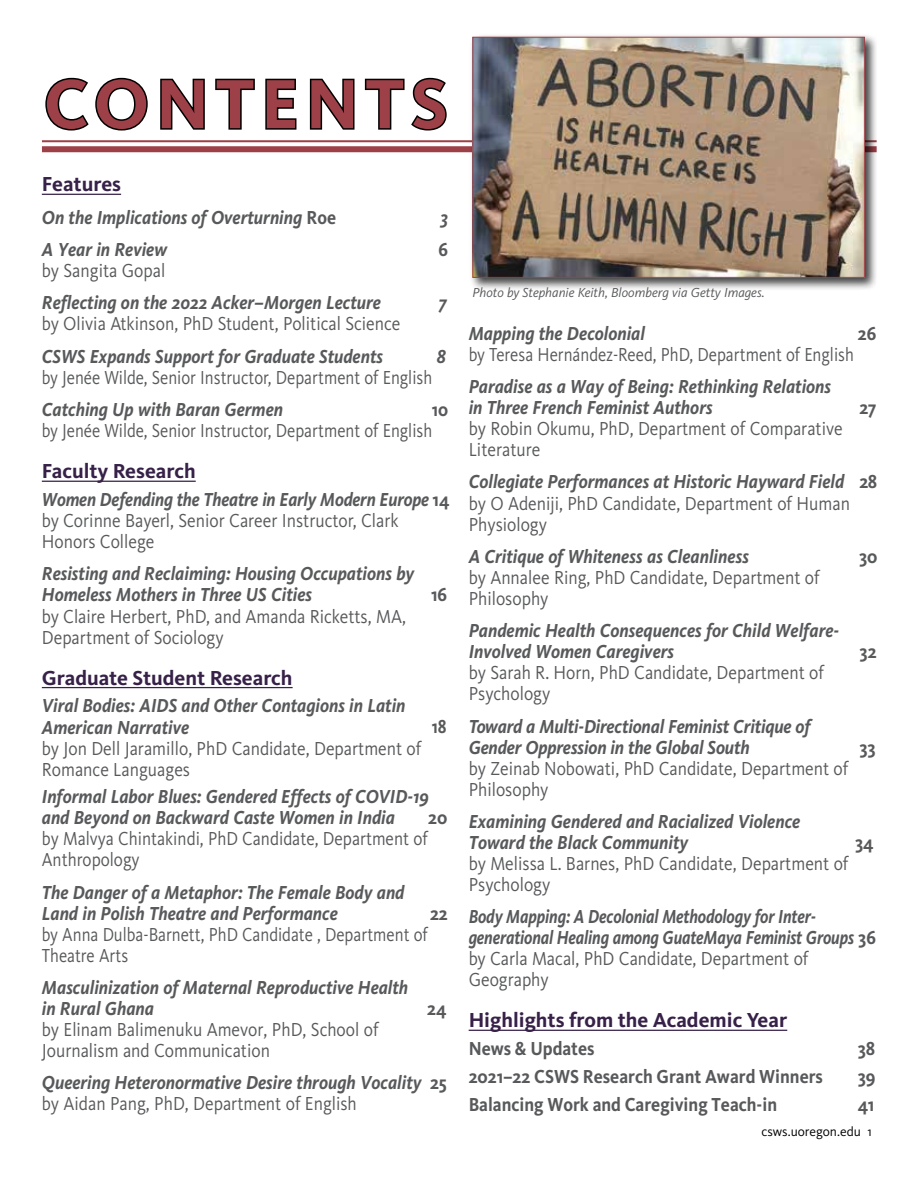
<style>
.page{position:relative;width:918px;height:1188px;background:#fff}
.page>*{position:absolute;margin:0;border:0;box-sizing:border-box;transform-origin:0 0}
.t1{font:700 72px "Kievit Pro";letter-spacing:.09em;color:#9e4047}
.t2{font:700 21px "Kievit Pro";color:#372148}
.t3{font:italic 700 19.5px/21px "Kievit Pro";color:#58595b;scale:.9 1}
.t4{font:19.5px/21px "Kievit Pro";color:#58595b;scale:.9 1}
.t5{font:19.5px/21px "Kievit Pro";color:#58595b;scale:.86 1}
.t6{font:italic 700 19.5px/21px "Kievit Pro";color:#58595b;scale:.83 1}
.t7{font:700 19.5px "Kievit Pro";color:#58595b;scale:.9 1}
.t8{font:19.5px/21px "Kievit Pro";color:#58595b;scale:.88 1}
.t9{font:700 19.5px "Kievit Pro";color:#58595b;scale:.88 1}
.t10{font:700 19.5px "Kievit Pro";color:#58595b;scale:.84 1}
.t11{font:italic 700 19.5px "Kievit Pro";color:#58595b;scale:.88 1}
.t12{font:italic 13.5px "Kievit Pro";color:#58595b}
.t13{font:13.5px "Kievit Pro";color:#000}
.s1{font-style:normal}
.s2{font-weight:700;font-style:italic}
.s3{font-weight:700}
.s4{font-weight:400;font-style:normal}
</style>
<div class="page">
<hr style="left:42px;top:194px;width:79px;height:1px;background:#372148">
<hr style="left:42px;top:481px;width:154px;height:1px;background:#372148">
<hr style="left:42px;top:687px;width:251px;height:1px;background:#372148">
<hr style="left:469px;top:1030px;width:318px;height:1px;background:#372148">
<svg style="left:45px;top:77px;width:103px;height:54px"></svg>
<svg style="left:160px;top:78px;width:45px;height:52px"></svg>
<svg style="left:215px;top:78px;width:40px;height:52px"></svg>
<svg style="left:265px;top:78px;width:32px;height:52px"></svg>
<svg style="left:309px;top:78px;width:46px;height:52px"></svg>
<svg style="left:364px;top:77px;width:83px;height:54px"></svg>
<svg style="left:42px;top:142px;width:427px;height:1px"></svg>
<hr style="left:42px;top:140px;width:835px;height:2px;background:#9e4047">
<div style="left:42px;top:146px;width:835px;height:6px;background:#9e4047"></div>
<div style="left:469px;top:33px;width:409px;height:258px;background:#000;opacity:.75"></div>
<img style="left:475px;top:39px;width:388px;height:237px">
<div style="left:473px;top:37px;width:392px;height:241px;border:1px solid #9e4047"></div>
<h1 class="t1" style="left:44px;top:61px;width:406px">CONTENTS</h1>
<p class="t2" style="left:42px;top:172px;width:81px">Features</p>
<p class="t3" style="left:42px;top:207px;width:329px">On the Implications of Overturning <span class="s1">Roe</span></p>
<p class="t11" style="left:441px;top:206px;width:10px">3</p>
<p class="t3" style="left:42px;top:239px;width:141px">A Year in Review</p>
<p class="t7" style="left:439px;top:238px;width:12px">6</p>
<p class="t4" style="left:42px;top:260px;width:139px">by Sangita Gopal</p>
<p class="t3" style="left:42px;top:292px;width:378px">Reflecting on the 2022 Acker–Morgen Lecture</p>
<p class="t3" style="left:439px;top:292px;width:11px">7</p>
<p class="t4" style="left:42px;top:313px;width:400px">by Olivia Atkinson, PhD Student, Political Science</p>
<p class="t3" style="left:42px;top:346px;width:381px">CSWS Expands Support for Graduate Students</p>
<p class="t3" style="left:437px;top:346px;width:12px">8</p>
<p class="t5" style="left:42px;top:367px;width:455px">by Jenée Wilde, Senior Instructor, Department of English</p>
<p class="t3" style="left:42px;top:399px;width:270px">Catching Up with Baran Germen</p>
<p class="t9" style="left:432px;top:398px;width:20px">10</p>
<p class="t5" style="left:42px;top:420px;width:455px">by Jenée Wilde, Senior Instructor, Department of English</p>
<p class="t2" style="left:42px;top:459px;width:155px">Faculty Research</p>
<p class="t4" style="left:42px;top:489px;width:455px"><span class="s2">Women Defending the Theatre in Early Modern Europe</span> <span class="s3">14 </span>by Corinne Bayerl, Senior Career Instructor, Clark<br>Honors College</p>
<p class="t3" style="left:42px;top:563px;width:415px">Resisting and Reclaiming: Housing Occupations by<br>Homeless Mothers in Three US Cities</p>
<p class="t7" style="left:431px;top:583px;width:19px">16</p>
<p class="t4" style="left:42px;top:605px;width:406px">by Claire Herbert, PhD, and Amanda Ricketts, MA,<br>Department of Sociology</p>
<p class="t2" style="left:42px;top:665px;width:252px">Graduate Student Research</p>
<p class="t3" style="left:42px;top:695px;width:406px">Viral Bodies: AIDS and Other Contagions in Latin<br>American Narrative</p>
<p class="t10" style="left:432px;top:715px;width:19px">18</p>
<p class="t4" style="left:42px;top:737px;width:423px">by Jon Dell Jaramillo, PhD Candidate, Department of<br>Romance Languages</p>
<p class="t3" style="left:42px;top:786px;width:431px">Informal Labor Blues: Gendered Effects of COVID-19 and Beyond on Backward Caste Women in India</p>
<p class="t7" style="left:428px;top:806px;width:23px">20</p>
<p class="t8" style="left:42px;top:828px;width:440px">by Malvya Chintakindi, PhD Candidate, Department of<br>Anthropology</p>
<p class="t3" style="left:42px;top:882px;width:404px">The Danger of a Metaphor: The Female Body and<br>Land in Polish Theatre and Performance</p>
<p class="t7" style="left:430px;top:901px;width:21px">22</p>
<p class="t5" style="left:42px;top:923px;width:450px">by Anna Dulba-Barnett, PhD Candidate , Department of<br>Theatre Arts</p>
<p class="t3" style="left:42px;top:977px;width:409px">Masculinization of Maternal Reproductive Health in Rural Ghana</p>
<p class="t7" style="left:427px;top:997px;width:23px">24</p>
<p class="t4" style="left:42px;top:1019px;width:376px">by Elinam Balimenuku Amevor, PhD, School of<br>Journalism and Communication</p>
<p class="t3" style="left:42px;top:1072px;width:451px">Queering Heteronormative Desire through Vocality <span class="s1">25 </span><span class="s4">by Aidan Pang, PhD, Department of English</span></p>
<p class="t12" style="left:472px;top:284px;width:294px">Photo by Stephanie Keith, Bloomberg via Getty Images.</p>
<p class="t3" style="left:469px;top:323px;width:197px">Mapping the Decolonial</p>
<p class="t7" style="left:858px;top:322px;width:22px">26</p>
<p class="t5" style="left:469px;top:344px;width:449px">by Teresa Hernández-Reed, PhD, Department of English</p>
<p class="t3" style="left:469px;top:376px;width:404px">Paradise as a Way of Being: Rethinking Relations in Three French Feminist Authors</p>
<p class="t7" style="left:859px;top:396px;width:21px">27</p>
<p class="t4" style="left:469px;top:418px;width:417px">by Robin Okumu, PhD, Department of Comparative<br>Literature</p>
<p class="t4" style="left:469px;top:471px;width:456px"><span class="s2">Collegiate Performances at Historic Hayward Field</span> <span class="s3">28 </span>by O Adeniji, PhD Candidate, Department of Human<br>Physiology</p>
<p class="t3" style="left:469px;top:546px;width:313px">A Critique of Whiteness as Cleanliness</p>
<p class="t7" style="left:859px;top:545px;width:22px">30</p>
<p class="t4" style="left:469px;top:567px;width:391px">by Annalee Ring, PhD Candidate, Department of<br>Philosophy</p>
<p class="t3" style="left:469px;top:620px;width:413px">Pandemic Health Consequences for Child Welfare-<br>Involved Women Caregivers</p>
<p class="t7" style="left:859px;top:640px;width:21px">32</p>
<p class="t4" style="left:469px;top:662px;width:396px">by Sarah R. Horn, PhD Candidate, Department of<br>Psychology</p>
<p class="t3" style="left:469px;top:715px;width:381px">Toward a Multi-Directional Feminist Critique of<br>Gender Oppression in the Global South</p>
<p class="t7" style="left:859px;top:735px;width:19px">33</p>
<p class="t4" style="left:469px;top:757px;width:423px">by Zeinab Nobowati, PhD Candidate, Department of<br>Philosophy</p>
<p class="t3" style="left:469px;top:811px;width:370px">Examining Gendered and Racialized Violence<br>Toward the Black Community</p>
<p class="t7" style="left:855px;top:831px;width:22px">34</p>
<p class="t4" style="left:469px;top:853px;width:424px">by Melissa L. Barnes, PhD Candidate, Department of<br>Psychology</p>
<p class="t6" style="left:469px;top:906px;width:492px">Body Mapping: A Decolonial Methodology for Inter&shy;generational Healing among GuateMaya Feminist Groups <span class="s1">36 </span><span class="s4">by Carla Macal, PhD Candidate, Department of Geography</span></p>
<p class="t2" style="left:469px;top:1008px;width:320px">Highlights from the Academic Year</p>
<p class="t7" style="left:469px;top:1037px;width:141px">News &amp; Updates</p>
<p class="t7" style="left:858px;top:1037px;width:21px">38</p>
<p class="t7" style="left:469px;top:1065px;width:395px">2021–22 CSWS Research Grant Award Winners</p>
<p class="t7" style="left:858px;top:1065px;width:21px">39</p>
<p class="t7" style="left:469px;top:1093px;width:344px">Balancing Work and Caregiving Teach-in</p>
<p class="t7" style="left:858px;top:1093px;width:20px">41</p>
<p class="t13" style="left:761px;top:1123px;width:112px">csws.uoregon.edu 1</p>
</div>
